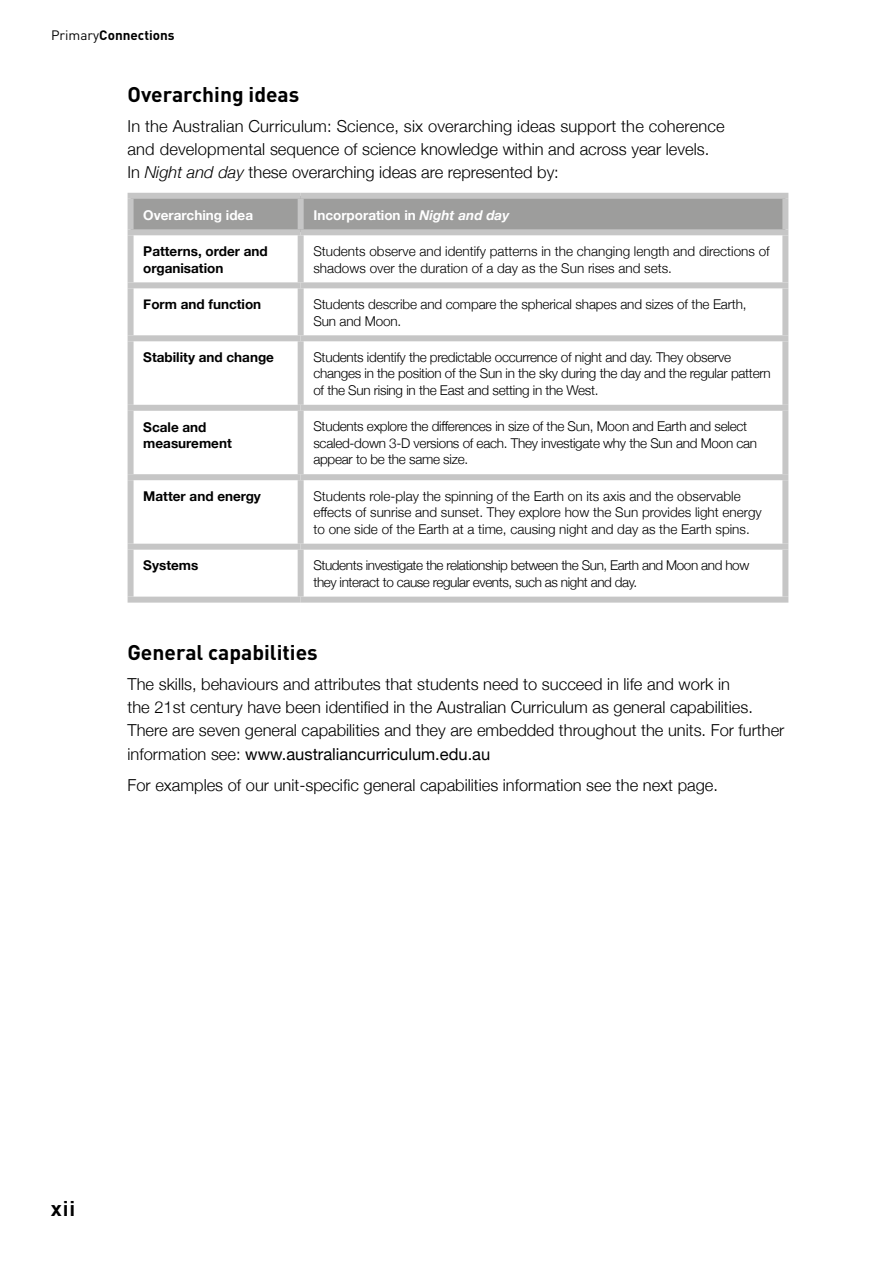
<style>
.page{position:relative;width:893px;height:1263px;background:#fff}
.page>*{position:absolute;margin:0;border:0;box-sizing:border-box;transform-origin:0 0}
.t1{font:700 21px "DIN";color:#000}
.t2{font:300 16.5px/23.2px "Helvetica Neue";color:#000}
.t3{font:300 13.5px/16.5px "Helvetica Neue";letter-spacing:-.02em;color:#000}
.t4{font:300 13.5px/16.5px "Helvetica Neue";color:#000}
.t5{font:700 13.5px/16.5px "Helvetica Neue";color:#000}
.t6{font:700 13.5px "Helvetica Neue";color:#fff}
.t7{font:700 13.5px "DIN";color:#000}
.s1{font-weight:400}
.s2{font-style:italic}
</style>
<div class="page">
<div style="left:134px;top:199px;width:648px;height:30px;background:#9d9d9c"></div>
<svg style="left:134px;top:235px;width:648px;height:362px"></svg>
<div style="left:128px;top:193px;width:173px;height:6px;background:#c6c6c6"></div>
<div style="left:128px;top:199px;width:6px;height:30px;background:#c6c6c6"></div>
<div style="left:301px;top:193px;width:487px;height:6px;background:#c6c6c6"></div>
<div style="left:298px;top:199px;width:6px;height:30px;background:#c6c6c6"></div>
<div style="left:782px;top:199px;width:6px;height:30px;background:#c6c6c6"></div>
<div style="left:128px;top:229px;width:173px;height:6px;background:#c6c6c6"></div>
<div style="left:128px;top:235px;width:6px;height:47px;background:#c6c6c6"></div>
<div style="left:301px;top:229px;width:487px;height:6px;background:#c6c6c6"></div>
<div style="left:298px;top:235px;width:6px;height:47px;background:#c6c6c6"></div>
<div style="left:782px;top:235px;width:6px;height:47px;background:#c6c6c6"></div>
<div style="left:128px;top:282px;width:173px;height:6px;background:#c6c6c6"></div>
<div style="left:128px;top:288px;width:6px;height:47px;background:#c6c6c6"></div>
<div style="left:301px;top:282px;width:487px;height:6px;background:#c6c6c6"></div>
<div style="left:298px;top:288px;width:6px;height:47px;background:#c6c6c6"></div>
<div style="left:782px;top:288px;width:6px;height:47px;background:#c6c6c6"></div>
<div style="left:128px;top:335px;width:173px;height:6px;background:#c6c6c6"></div>
<div style="left:128px;top:341px;width:6px;height:64px;background:#c6c6c6"></div>
<div style="left:301px;top:335px;width:487px;height:6px;background:#c6c6c6"></div>
<div style="left:298px;top:341px;width:6px;height:64px;background:#c6c6c6"></div>
<div style="left:782px;top:341px;width:6px;height:64px;background:#c6c6c6"></div>
<div style="left:128px;top:405px;width:173px;height:6px;background:#c6c6c6"></div>
<div style="left:128px;top:411px;width:6px;height:63px;background:#c6c6c6"></div>
<div style="left:301px;top:405px;width:487px;height:6px;background:#c6c6c6"></div>
<div style="left:298px;top:411px;width:6px;height:63px;background:#c6c6c6"></div>
<div style="left:782px;top:411px;width:6px;height:63px;background:#c6c6c6"></div>
<div style="left:128px;top:474px;width:173px;height:6px;background:#c6c6c6"></div>
<div style="left:128px;top:480px;width:6px;height:64px;background:#c6c6c6"></div>
<div style="left:301px;top:474px;width:487px;height:6px;background:#c6c6c6"></div>
<div style="left:298px;top:480px;width:6px;height:64px;background:#c6c6c6"></div>
<div style="left:782px;top:480px;width:6px;height:64px;background:#c6c6c6"></div>
<div style="left:128px;top:544px;width:173px;height:6px;background:#c6c6c6"></div>
<div style="left:128px;top:550px;width:6px;height:47px;background:#c6c6c6"></div>
<div style="left:301px;top:544px;width:487px;height:6px;background:#c6c6c6"></div>
<div style="left:298px;top:550px;width:6px;height:47px;background:#c6c6c6"></div>
<div style="left:782px;top:550px;width:6px;height:47px;background:#c6c6c6"></div>
<div style="left:128px;top:597px;width:173px;height:6px;background:#c6c6c6"></div>
<div style="left:301px;top:597px;width:487px;height:6px;background:#c6c6c6"></div>
<p class="t7" style="left:51px;top:26px;width:125px"><span class="s1">Primary</span>Connections</p>
<p class="t1" style="left:128px;top:80px;width:173px">Overarching ideas</p>
<p class="t2" style="left:128px;top:113px;width:599px">In the Australian Curriculum: Science, six overarching ideas support the coherence and developmental sequence of science knowledge within and across year levels.<br>In <span class="s2">Night and day</span> these overarching ideas are represented by:</p>
<p class="t6" style="left:143px;top:204px;width:111px">Overarching idea</p>
<p class="t6" style="left:313px;top:204px;width:197px">Incorporation in <span class="s2">Night and day</span></p>
<p class="t5" style="left:143px;top:243px;width:126px">Patterns, order and organisation</p>
<p class="t4" style="left:313px;top:242px;width:458px">Students observe and identify patterns in the changing length and directions of shadows over the duration of a day as the Sun rises and sets.</p>
<p class="t5" style="left:143px;top:296px;width:119px">Form and function</p>
<p class="t3" style="left:313px;top:295px;width:435px">Students describe and compare the spherical shapes and sizes of the Earth,<br>Sun and Moon.</p>
<p class="t5" style="left:143px;top:349px;width:132px">Stability and change</p>
<p class="t3" style="left:313px;top:348px;width:459px">Students identify the predictable occurrence of night and day. They observe changes in the position of the Sun in the sky during the day and the regular pattern of the Sun rising in the East and setting in the West.</p>
<p class="t5" style="left:143px;top:419px;width:90px">Scale and measurement</p>
<p class="t3" style="left:313px;top:417px;width:445px">Students explore the differences in size of the Sun, Moon and Earth and select scaled-down 3-D versions of each. They investigate why the Sun and Moon can appear to be the same size.</p>
<p class="t5" style="left:143px;top:488px;width:119px">Matter and energy</p>
<p class="t4" style="left:313px;top:487px;width:450px">Students role-play the spinning of the Earth on its axis and the observable effects of sunrise and sunset. They explore how the Sun provides light energy to one side of the Earth at a time, causing night and day as the Earth spins.</p>
<p class="t5" style="left:143px;top:558px;width:56px">Systems</p>
<p class="t3" style="left:313px;top:556px;width:437px">Students investigate the relationship between the Sun, Earth and Moon and how they interact to cause regular events, such as night and day.</p>
<p class="t1" style="left:128px;top:638px;width:192px">General capabilities</p>
<p class="t2" style="left:128px;top:671px;width:658px">The skills, behaviours and attributes that students need to succeed in life and work in<br>the 21st century have been identified in the Australian Curriculum as general capabilities.<br>There are seven general capabilities and they are embedded throughout the units. For further information see: <span class="s1">www.australiancurriculum.edu.au</span></p>
<p class="t2" style="left:128px;top:772px;width:592px">For examples of our unit-specific general capabilities information see the next page.</p>
<p class="t1" style="left:51px;top:1194px;width:26px">xii</p>
</div>
